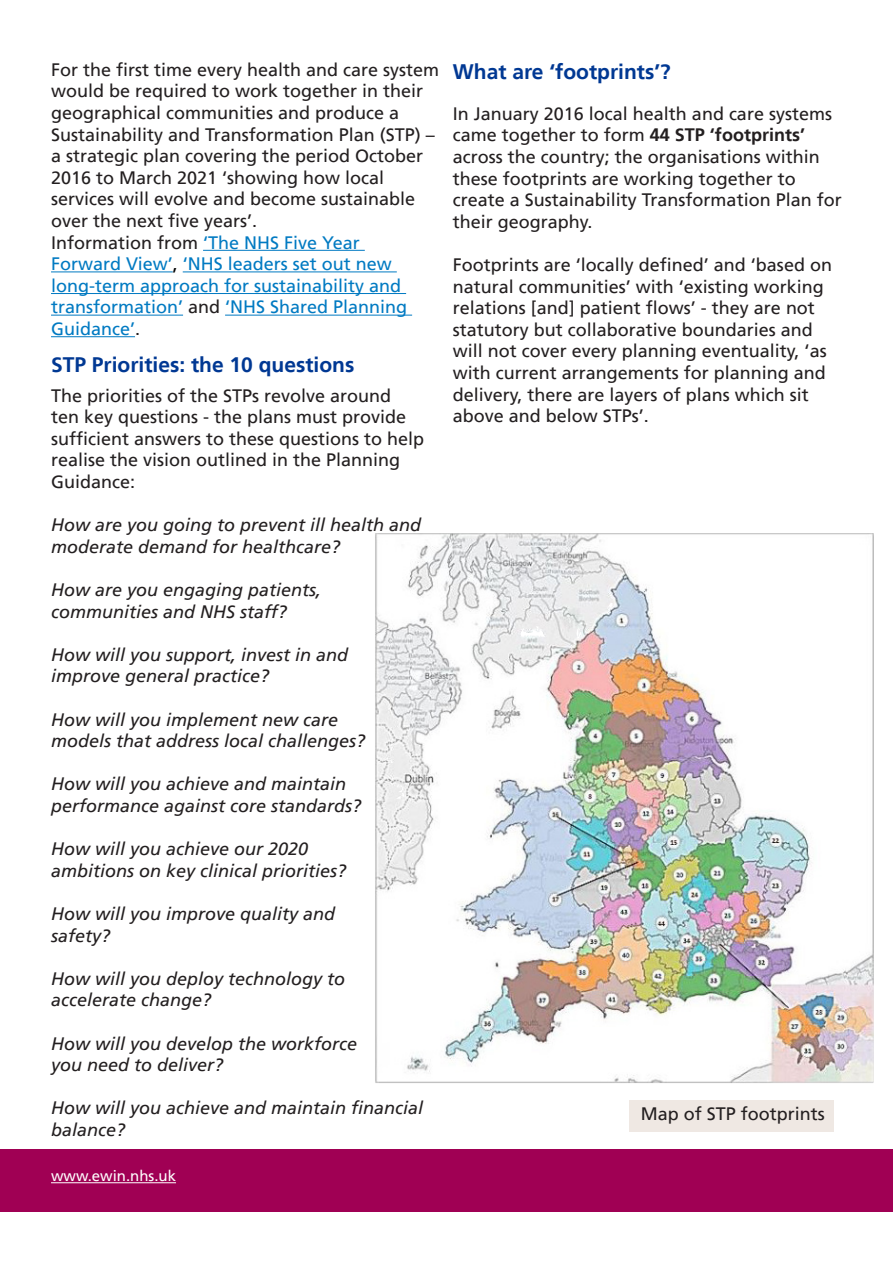
<style>
.page{position:relative;width:893px;height:1263px;background:#fff}
.page>*{position:absolute;margin:0;border:0;box-sizing:border-box;transform-origin:0 0}
.t1{font:700 21px "Frutiger";color:#003893}
.t2{font:18px/21.6px "Frutiger";color:#231f20}
.t3{font:italic 18px/21.6px "Frutiger";color:#231f20}
.t4{font:18px/21.6px "Frutiger";color:#007ac2}
.t5{font:15px "Frutiger";color:#fff}
.s1{color:#231f20}
.s2{color:#000}
.s3{font-weight:700}
</style>
<div class="page">
<div style="left:0;top:1149px;width:893px;height:63px;background:#a00054"></div>
<hr style="left:51px;top:1182px;width:125px;height:1px;background:#fff">
<hr style="left:203px;top:250px;width:162px;height:1px;background:#007ac2">
<hr style="left:51px;top:271px;width:122px;height:1px;background:#007ac2">
<hr style="left:183px;top:271px;width:214px;height:1px;background:#007ac2">
<hr style="left:51px;top:293px;width:355px;height:1px;background:#007ac2">
<hr style="left:51px;top:315px;width:132px;height:1px;background:#007ac2">
<hr style="left:225px;top:315px;width:187px;height:1px;background:#007ac2">
<hr style="left:51px;top:336px;width:84px;height:1px;background:#007ac2">
<img style="left:375px;top:533px;width:499px;height:550px">
<div style="left:629px;top:1100px;width:204px;height:31px;background:#efe8e3"></div>
<p class="t2" style="left:51px;top:59px;width:390px">For the first time every health and care system would be required to work together in their geographical communities and produce a Sustainability and Transformation Plan (STP) – a strategic plan covering the period October 2016 to March 2021 ‘showing how local services will evolve and become sustainable over the next five years’.</p>
<p class="t4" style="left:51px;top:232px;width:358px"><span class="s1">Information from</span> ‘The NHS Five Year Forward View’<span class="s2">,</span> ‘NHS leaders set out new long-term approach for sustainability and transformation’ <span class="s1">and</span> ‘NHS Shared Planning Guidance’<span class="s1">.</span></p>
<p class="t1" style="left:51px;top:352px;width:305px">STP Priorities: the 10 questions</p>
<p class="t2" style="left:51px;top:385px;width:375px">The priorities of the STPs revolve around<br>ten key questions - the plans must provide sufficient answers to these questions to help realise the vision outlined in the Planning Guidance:</p>
<p class="t3" style="left:51px;top:514px;width:372px">How are you going to prevent ill health and moderate demand for healthcare?</p>
<p class="t3" style="left:51px;top:579px;width:272px">How are you engaging patients, communities and NHS staff?</p>
<p class="t3" style="left:51px;top:644px;width:299px">How will you support, invest in and improve general practice?</p>
<p class="t3" style="left:51px;top:709px;width:316px">How will you implement new care models that address local challenges?</p>
<p class="t3" style="left:51px;top:773px;width:312px">How will you achieve and maintain performance against core standards?</p>
<p class="t3" style="left:51px;top:838px;width:297px">How will you achieve our 2020 ambitions on key clinical priorities?</p>
<p class="t3" style="left:51px;top:903px;width:286px">How will you improve quality and safety?</p>
<p class="t3" style="left:51px;top:968px;width:296px">How will you deploy technology to accelerate change?</p>
<p class="t3" style="left:51px;top:1033px;width:308px">How will you develop the workforce you need to deliver?</p>
<p class="t3" style="left:51px;top:1097px;width:374px">How will you achieve and maintain financial balance?</p>
<p class="t5" style="left:51px;top:1167px;width:127px">www.ewin.nhs.uk</p>
<p class="t1" style="left:453px;top:59px;width:219px">What are ‘footprints’?</p>
<p class="t2" style="left:453px;top:103px;width:390px">In January 2016 local health and care systems came together to form <span class="s3">44 STP ‘footprints’ </span>across the country; the organisations within these footprints are working together to create a Sustainability Transformation Plan for their geography.</p>
<p class="t2" style="left:453px;top:254px;width:381px">Footprints are ‘locally defined’ and ‘based on natural communities’ with ‘existing working relations [and] patient flows’ - they are not statutory but collaborative boundaries and will not cover every planning eventuality, ‘as with current arrangements for planning and delivery, there are layers of plans which sit above and below STPs’.</p>
<p class="t2" style="left:641px;top:1103px;width:186px">Map of STP footprints</p>
</div>
